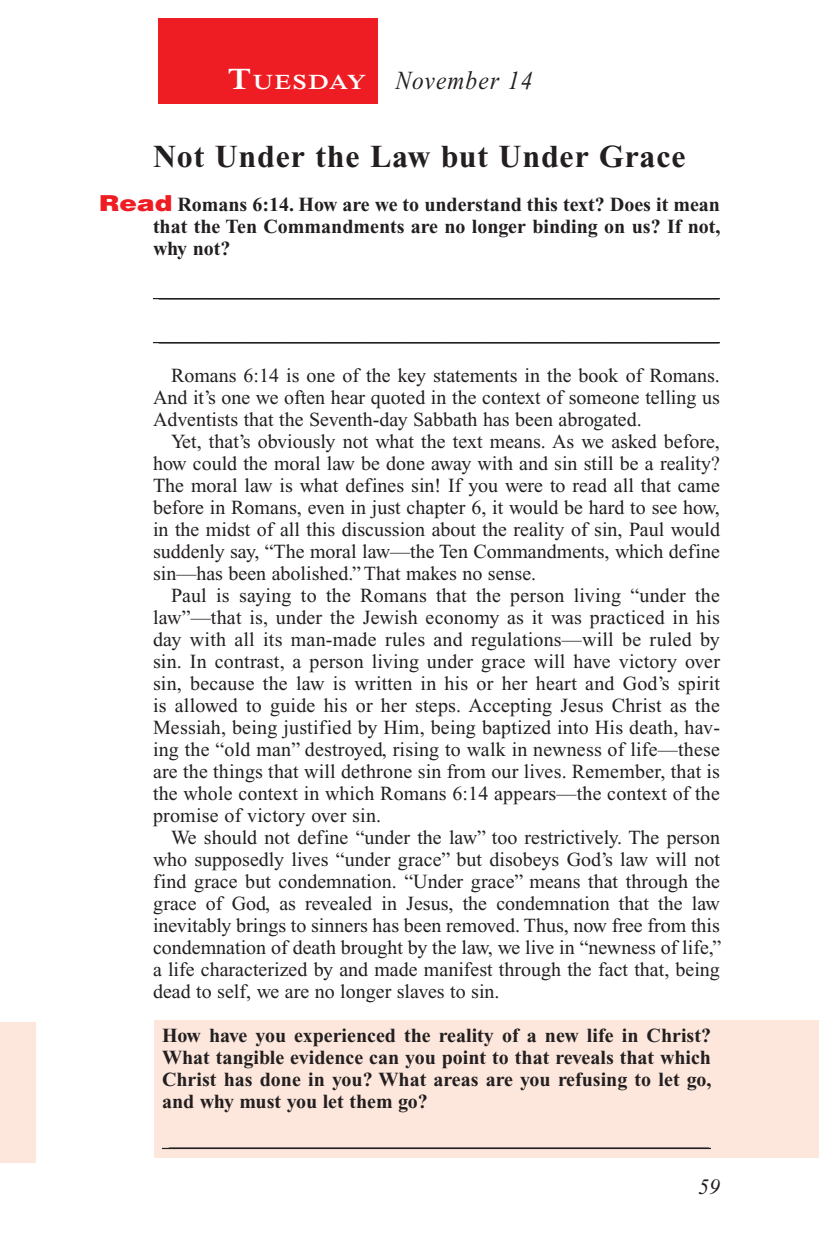
<style>
.page{position:relative;width:819px;height:1260px;background:#fff}
.page>*{position:absolute;margin:0;border:0;box-sizing:border-box;transform-origin:0 0}
.Head{font:700 32px "Times New Roman PS Std";letter-spacing:.025em;color:#231f20}
.Lesson_Dates{font:italic 26px "Times New Roman PS Std";letter-spacing:.05em;color:#231f20;scale:.9 1}
.t1{font:italic 22px "Times New Roman PS Std";color:#231f20}
.Daily_Header{font:600 21px "Times NRMT Std";letter-spacing:.07em;color:#fff;scale:1.1 1}
.Body{font:20px/22px "Times New Roman PS Std";color:#231f20;text-align:justify}
.x-screened_box-text{font:700 20px/22px "Times New Roman PS Std";color:#231f20;text-align:justify}
.Question_NO_SB{font:700 20px/22px "Times New Roman PS Std";color:#231f20;text-align:justify}
.Blank_Lines{font:20px "Times New Roman PS Std";color:#231f20}
.Blank_Lines_In_Scree{font:20px "Times New Roman PS Std";color:#231f20}
.s1{font-size:30px}
.s2{font-family:"Helvetica LT Std";font-weight:900;font-size:22px;color:#ee1d23}
</style>
<div class="page">
<div style="left:158px;top:18px;width:220px;height:86px;background:#ee1d23"></div>
<div style="left:155px;top:1020px;width:664px;height:138px;background:#fde7dc"></div>
<div style="left:0;top:1022px;width:36px;height:141px;background:#fde7dc"></div>
<hr style="left:153px;top:298px;width:567px;height:1px;background:#231f20">
<hr style="left:153px;top:342px;width:567px;height:1px;background:#231f20">
<hr style="left:162px;top:1148px;width:549px;height:1px;background:#231f20">
<p class="Daily_Header" style="left:228px;top:70px;width:127px"><span class="s1">T</span>UESDAY</p>
<p class="Lesson_Dates" style="left:396px;top:66px;width:154px">November 14</p>
<p class="Head" style="left:153px;top:138px;width:534px">Not Under the Law but Under Grace</p>
<p class="Question_NO_SB" style="left:153px;top:193px;width:569px;text-indent:-54px"><span class="s2">Read</span> Romans 6:14. How are we to understand this text? Does it mean that the Ten Commandments are no longer binding on us? If not, why not?</p>
<p class="Blank_Lines" style="left:159px;top:279px;width:561px">________________________________________________________</p>
<p class="Blank_Lines" style="left:159px;top:323px;width:561px">________________________________________________________</p>
<p class="Body" style="left:153px;top:365px;width:568px;text-indent:18px">Romans 6:14 is one of the key statements in the book of Romans.<br>And it’s one we often hear quoted in the context of someone telling us Adventists that the Seventh-day Sabbath has been abrogated.</p>
<p class="Body" style="left:153px;top:431px;width:569px;text-indent:18px">Yet, that’s obviously not what the text means. As we asked before, how could the moral law be done away with and sin still be a reality?<br>The moral law is what defines sin! If you were to read all that came before in Romans, even in just chapter 6, it would be hard to see how, in the midst of all this discussion about the reality of sin, Paul would suddenly say, “The moral law—the Ten Commandments, which define sin—has been abolished.” That makes no sense.</p>
<p class="Body" style="left:153px;top:585px;width:569px;text-indent:18px">Paul is saying to the Romans that the person living “under the law”—that is, under the Jewish economy as it was practiced in his day with all its man-made rules and regulations—will be ruled by sin. In contrast, a person living under grace will have victory over sin, because the law is written in his or her heart and God’s spirit is allowed to guide his or her steps. Accepting Jesus Christ as the Messiah, being justified by Him, being baptized into His death, hav&shy;ing the “old man” destroyed, rising to walk in newness of life—these are the things that will dethrone sin from our lives. Remember, that is the whole context in which Romans 6:14 appears—the context of the promise of victory over sin.</p>
<p class="Body" style="left:153px;top:827px;width:570px;text-indent:18px">We should not define “under the law” too restrictively. The person who supposedly lives “under grace” but disobeys God’s law will not find grace but condemnation. “Under grace” means that through the grace of God, as revealed in Jesus, the condemnation that the law inevitably brings to sinners has been removed. Thus, now free from this condemnation of death brought by the law, we live in “newness of life,” a life characterized by and made manifest through the fact that, being dead to self, we are no longer slaves to sin.</p>
<p class="x-screened_box-text" style="left:162px;top:1025px;width:551px">How have you experienced the reality of a new life in Christ?<br>What tangible evidence can you point to that reveals that which Christ has done in you? What areas are you refusing to let go, and why must you let them go?</p>
<p class="Blank_Lines_In_Scree" style="left:169px;top:1129px;width:541px">______________________________________________________</p>
<p class="t1" style="left:698px;top:1175px;width:23px">59</p>
</div>
